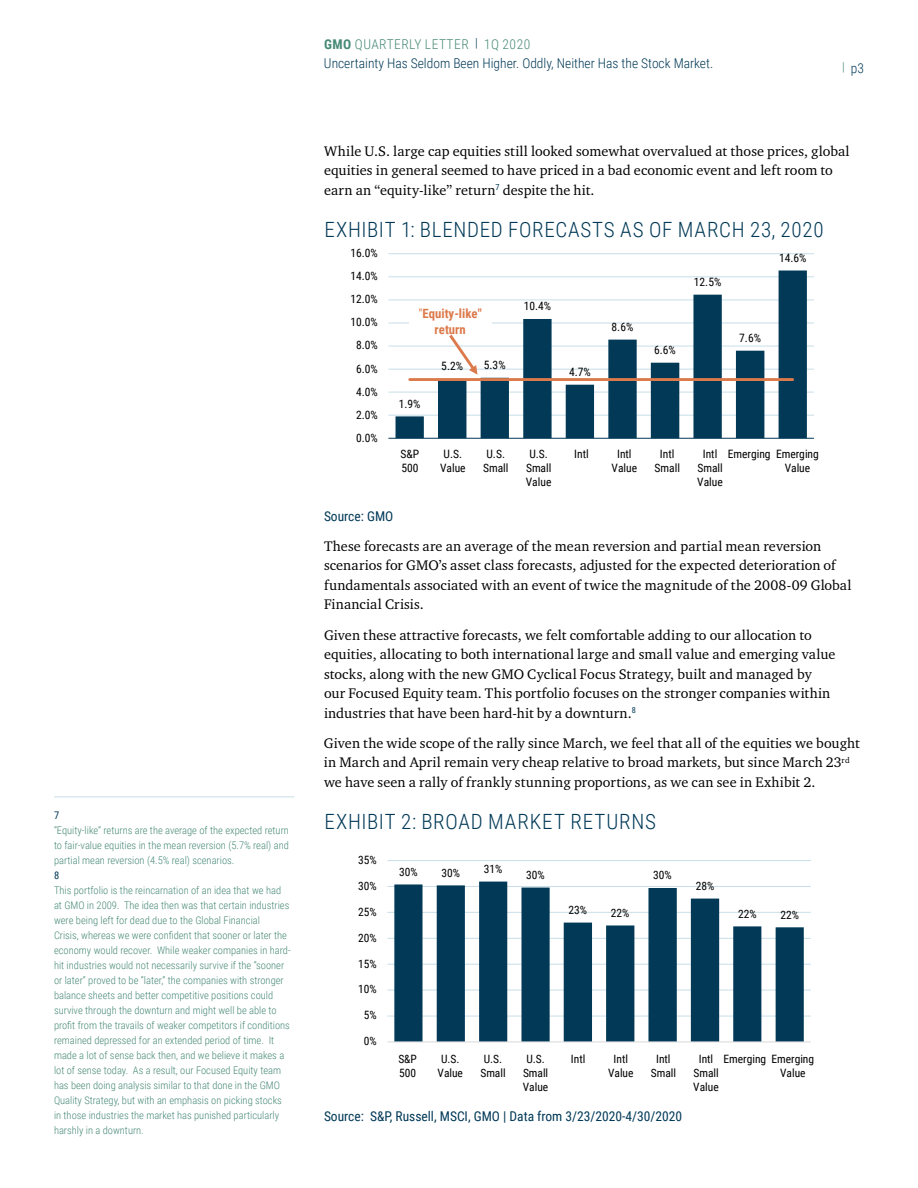
<style>
.page{position:relative;width:918px;height:1188px;background:#fff}
.page>*{position:absolute;margin:0;border:0;box-sizing:border-box;transform-origin:0 0}
.t1{font:300 21px "Roboto Condensed";letter-spacing:.035em;color:#013957}
.t2{font:14.25px/19.5px "Charter ITC Std";letter-spacing:.005em;color:#000}
.t3{font:300 13.5px/19.5px "Roboto Condensed";color:#013957}
.t4{font:13.5px "Roboto Condensed";color:#013957}
.t5{font:700 12.75px/15.5px "Roboto Condensed";color:#dc7a4b;text-align:center}
.t6{font:11.55px/13.8px "Roboto Condensed";color:#000;text-align:center}
.t7{font:300 10.5px/15px "Roboto Condensed";color:#478976;text-align:justify}
.t8{font:10.5px "Roboto Condensed";color:#013957}
.s1{font-weight:700;color:#478976}
.s2{color:#478976}
.s3{font-size:12.3px}
.s4{font-size:12.3px;color:#478976}
.s5{font-weight:400}
</style>
<div class="page">
<hr style="left:388px;top:415px;width:426px;height:1px;background:#c8dee8">
<hr style="left:388px;top:392px;width:426px;height:1px;background:#c8dee8">
<hr style="left:388px;top:369px;width:426px;height:1px;background:#c8dee8">
<hr style="left:388px;top:346px;width:426px;height:1px;background:#c8dee8">
<hr style="left:388px;top:323px;width:426px;height:1px;background:#c8dee8">
<hr style="left:388px;top:299px;width:426px;height:1px;background:#c8dee8">
<hr style="left:388px;top:276px;width:426px;height:1px;background:#c8dee8">
<hr style="left:388px;top:253px;width:426px;height:1px;background:#c8dee8">
<svg style="left:396px;top:271px;width:411px;height:167px"></svg>
<hr style="left:388px;top:438px;width:426px;height:1px;background:#013957">
<hr style="left:410px;top:378px;width:383px;height:3px;background:#dc7a4b">
<div style="left:409px;top:301px;width:83px;height:34px;background:#fff"></div>
<svg style="left:446px;top:334px;width:31px;height:41px"></svg>
<hr style="left:387px;top:1016px;width:424px;height:1px;background:#c8dee8">
<hr style="left:387px;top:990px;width:424px;height:1px;background:#c8dee8">
<hr style="left:387px;top:964px;width:424px;height:1px;background:#c8dee8">
<hr style="left:387px;top:938px;width:424px;height:1px;background:#c8dee8">
<hr style="left:387px;top:912px;width:424px;height:1px;background:#c8dee8">
<hr style="left:387px;top:886px;width:424px;height:1px;background:#c8dee8">
<hr style="left:387px;top:860px;width:424px;height:1px;background:#c8dee8">
<svg style="left:394px;top:882px;width:410px;height:159px;fill:#013957"></svg>
<hr style="left:387px;top:1041px;width:424px;height:1px;background:#d9d9d9">
<hr style="left:54px;top:796px;width:240px;height:1px;background:#c9dee8">
<p class="t8" style="left:54px;top:808px;width:7px">7</p>
<p class="t7" style="left:54px;top:822px;width:236px">“Equity-like” returns are the average of the expected return to fair-value equities in the mean reversion (5.7% real) and partial mean reversion (4.5% real) scenarios.</p>
<p class="t8" style="left:54px;top:868px;width:7px">8</p>
<p class="t7" style="left:54px;top:882px;width:238px;text-align:left">This portfolio is the reincarnation of an idea that we had at GMO in 2009. The idea then was that certain industries were being left for dead due to the Global Financial<br>Crisis, whereas we were confident that sooner or later the economy would recover. While weaker companies in hard&shy;hit industries would not necessarily survive if the “sooner or later” proved to be “later,” the companies with stronger balance sheets and better competitive positions could survive through the downturn and might well be able to profit from the travails of weaker competitors if conditions remained depressed for an extended period of time. It made a lot of sense back then, and we believe it makes a lot of sense today. As a result, our Focused Equity team has been doing analysis similar to that done in the GMO Quality Strategy, but with an emphasis on picking stocks in those industries the market has punished particularly harshly in a downturn.</p>
<p class="t3" style="left:324px;top:34px;width:391px"><span class="s1">GMO</span> <span class="s2">QUARTERLY LETTER</span> <span class="s3">|</span> <span class="s2">1Q 2020<br></span>Uncertainty Has Seldom Been Higher. Oddly, Neither Has the Stock Market.</p>
<p class="t3" style="left:842px;top:58px;width:23px"><span class="s4">|</span> p3</p>
<p class="t2" style="left:324px;top:141px;width:527px">While U.S. large cap equities still looked somewhat overvalued at those prices, global equities in general seemed to have priced in a bad economic event and left room to earn an “equity-like” return<sup>7</sup> despite the hit.</p>
<h1 class="t1" style="left:324px;top:215px;width:501px">EXHIBIT 1: BLENDED FORECASTS AS OF MARCH 23, 2020</h1>
<p class="t6" style="left:350px;top:246px;width:29px">16.0%</p>
<p class="t6" style="left:350px;top:269px;width:29px">14.0%</p>
<p class="t6" style="left:350px;top:292px;width:29px">12.0%</p>
<p class="t6" style="left:350px;top:315px;width:29px">10.0%</p>
<p class="t6" style="left:356px;top:338px;width:23px">8.0%</p>
<p class="t6" style="left:356px;top:361px;width:23px">6.0%</p>
<p class="t6" style="left:356px;top:384px;width:23px">4.0%</p>
<p class="t6" style="left:356px;top:407px;width:23px">2.0%</p>
<p class="t6" style="left:356px;top:430px;width:23px">0.0%</p>
<p class="t5" style="left:418px;top:305px;width:65px"><span class="s5">"</span>Equity-like" return</p>
<p class="t6" style="left:399px;top:396px;width:23px">1.9%</p>
<p class="t6" style="left:441px;top:359px;width:23px">5.2%</p>
<p class="t6" style="left:484px;top:358px;width:23px">5.3%</p>
<p class="t6" style="left:524px;top:299px;width:29px">10.4%</p>
<p class="t6" style="left:569px;top:365px;width:23px">4.7%</p>
<p class="t6" style="left:612px;top:320px;width:23px">8.6%</p>
<p class="t6" style="left:654px;top:343px;width:23px">6.6%</p>
<p class="t6" style="left:694px;top:275px;width:29px">12.5%</p>
<p class="t6" style="left:739px;top:331px;width:23px">7.6%</p>
<p class="t6" style="left:779px;top:250px;width:29px">14.6%</p>
<p class="t6" style="left:401px;top:447px;width:20px;text-align:left">S&amp;P<br>500</p>
<p class="t6" style="left:440px;top:447px;width:27px">U.S.<br>Value</p>
<p class="t6" style="left:483px;top:447px;width:27px;text-align:left">U.S.<br>Small</p>
<p class="t6" style="left:526px;top:447px;width:27px">U.S.<br>Small<br>Value</p>
<p class="t6" style="left:574px;top:447px;width:16px">Intl</p>
<p class="t6" style="left:612px;top:447px;width:27px">Intl<br>Value</p>
<p class="t6" style="left:655px;top:447px;width:27px">Intl<br>Small</p>
<p class="t6" style="left:697px;top:447px;width:27px">Intl<br>Small<br>Value</p>
<p class="t6" style="left:785px;top:447px;width:36px;text-align:left;text-indent:-57px">Emerging Emerging<br>Value</p>
<p class="t4" style="left:324px;top:506px;width:71px">Source: GMO</p>
<p class="t2" style="left:324px;top:536px;width:529px">These forecasts are an average of the mean reversion and partial mean reversion scenarios for GMO’s asset class forecasts, adjusted for the expected deterioration of fundamentals associated with an event of twice the magnitude of the 2008-09 Global Financial Crisis.</p>
<p class="t2" style="left:324px;top:625px;width:513px">Given these attractive forecasts, we felt comfortable adding to our allocation to equities, allocating to both international large and small value and emerging value stocks, along with the new GMO Cyclical Focus Strategy, built and managed by our Focused Equity team. This portfolio focuses on the stronger companies within industries that have been hard-hit by a downturn.<sup>8</sup></p>
<p class="t2" style="left:324px;top:733px;width:537px">Given the wide scope of the rally since March, we feel that all of the equities we bought in March and April remain very cheap relative to broad markets, but since March 23<sup>rd </sup>we have seen a rally of frankly stunning proportions, as we can see in Exhibit 2.</p>
<h1 class="t1" style="left:324px;top:807px;width:333px">EXHIBIT 2: BROAD MARKET RETURNS</h1>
<p class="t6" style="left:399px;top:864px;width:20px">30%</p>
<p class="t6" style="left:441px;top:865px;width:20px">30%</p>
<p class="t6" style="left:484px;top:862px;width:20px">31%</p>
<p class="t6" style="left:358px;top:853px;width:20px">35%</p>
<p class="t6" style="left:526px;top:867px;width:20px">30%</p>
<p class="t6" style="left:653px;top:868px;width:20px">30%</p>
<p class="t6" style="left:358px;top:878px;width:20px">30%</p>
<p class="t6" style="left:358px;top:904px;width:20px">25%</p>
<p class="t6" style="left:358px;top:930px;width:20px">20%</p>
<p class="t6" style="left:358px;top:956px;width:20px">15%</p>
<p class="t6" style="left:358px;top:982px;width:20px">10%</p>
<p class="t6" style="left:364px;top:1008px;width:14px">5%</p>
<p class="t6" style="left:364px;top:1034px;width:14px">0%</p>
<p class="t6" style="left:569px;top:903px;width:20px">23%</p>
<p class="t6" style="left:611px;top:905px;width:20px">22%</p>
<p class="t6" style="left:696px;top:878px;width:20px">28%</p>
<p class="t6" style="left:738px;top:906px;width:20px">22%</p>
<p class="t6" style="left:780px;top:907px;width:20px">22%</p>
<p class="t6" style="left:398px;top:1052px;width:20px;text-align:left">S&amp;P<br>500</p>
<p class="t6" style="left:438px;top:1052px;width:27px">U.S.<br>Value</p>
<p class="t6" style="left:480px;top:1052px;width:27px;text-align:left">U.S.<br>Small</p>
<p class="t6" style="left:523px;top:1052px;width:27px">U.S.<br>Small<br>Value</p>
<p class="t6" style="left:571px;top:1052px;width:16px">Intl</p>
<p class="t6" style="left:608px;top:1052px;width:27px">Intl<br>Value</p>
<p class="t6" style="left:651px;top:1052px;width:27px">Intl<br>Small</p>
<p class="t6" style="left:693px;top:1052px;width:27px">Intl<br>Small<br>Value</p>
<p class="t6" style="left:780px;top:1052px;width:35px;text-align:left;text-indent:-57px">Emerging Emerging<br>Value</p>
<p class="t4" style="left:324px;top:1107px;width:360px">Source: S&amp;P, Russell, MSCI, GMO | Data from 3/23/2020-4/30/2020</p>
</div>
